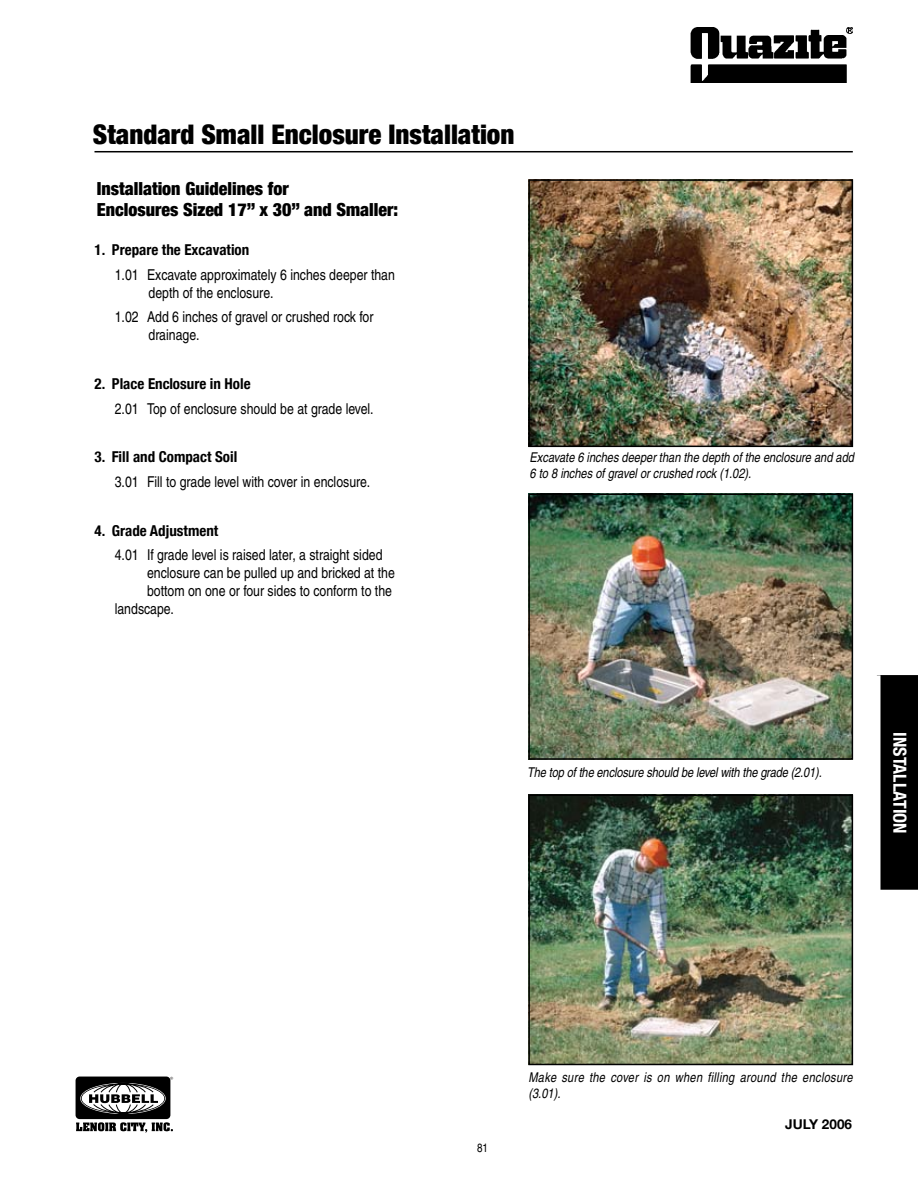
<style>
.page{position:relative;width:918px;height:1188px;background:#fff}
.page>*{position:absolute;margin:0;border:0;box-sizing:border-box;transform-origin:0 0}
.t1{font:900 condensed 27px "Helvetica Neue";color:#000}
.t2{font:900 condensed 18px/21px "Helvetica Neue";color:#000}
.t3{font:700 condensed 18px "Helvetica Neue";color:#fff}
.t4{font:condensed 15px/24.5px "Helvetica";color:#000}
.t5{font:italic condensed 13.5px/16.2px "Helvetica";color:#000}
.t6{font:italic condensed 13.5px/16.2px "Helvetica";letter-spacing:.025em;color:#000}
.t7{font:700 13.5px "Helvetica Neue";color:#000}
.t8{font:condensed 12px "Helvetica";color:#000}
.t9{font:6.15px "Myriad";color:#232020}
.s1{font-family:"Helvetica Neue";font-weight:700}
</style>
<div class="page">
<img style="left:691px;top:27px;width:162px;height:56px">
<div style="left:76px;top:1077px;width:94px;height:42px;background:#000;border-radius:4px"></div>
<svg style="left:81px;top:1083px;width:84px;height:31px"></svg>
<svg style="left:76px;top:1122px;width:97px;height:11px"></svg>
<hr style="left:94px;top:151px;width:759px;height:1px;background:#000">
<img style="left:531px;top:182px;width:319px;height:262px">
<div style="left:528px;top:179px;width:325px;height:268px;border:2px solid #000"></div>
<img style="left:531px;top:497px;width:319px;height:260px">
<div style="left:528px;top:494px;width:325px;height:266px;border:2px solid #000"></div>
<img style="left:531px;top:797px;width:319px;height:265px">
<div style="left:528px;top:794px;width:325px;height:271px;border:2px solid #000"></div>
<svg style="left:877px;top:675px;width:41px;height:215px;background:#161616"></svg>
<p class="t1" style="left:93px;top:118px;width:423px">Standard Small Enclosure Installation</p>
<p class="t2" style="left:97px;top:178px;width:303px">Installation Guidelines for<br>Enclosures Sized 17” x 30” and Smaller:</p>
<p class="t4" style="left:115px;top:238px;width:282px;text-indent:-20px"><span class="s1">1. Prepare the Excavation<br></span>1.01 Excavate approximately 6 inches deeper than</p>
<p class="t4" style="left:115px;top:280px;width:260px;text-indent:34px">depth of the enclosure.<br>1.02 Add 6 inches of gravel or crushed rock for</p>
<p class="t4" style="left:148px;top:323px;width:53px">drainage.</p>
<p class="t4" style="left:115px;top:372px;width:260px;text-indent:-20px"><span class="s1">2. Place Enclosure in Hole<br></span>2.01 Top of enclosure should be at grade level.</p>
<p class="t4" style="left:94px;top:445px;width:277px"><span class="s1">3. Fill and Compact Soil<br></span>3.01 Fill to grade level with cover in enclosure.</p>
<p class="t4" style="left:115px;top:518px;width:269px;text-indent:-20px"><span class="s1">4. Grade Adjustment<br></span>4.01 If grade level is raised later, a straight sided</p>
<p class="t4" style="left:147px;top:561px;width:249px">enclosure can be pulled up and bricked at the</p>
<p class="t4" style="left:147px;top:579px;width:247px">bottom on one or four sides to conform to the</p>
<p class="t4" style="left:115px;top:597px;width:61px">landscape.</p>
<p class="t5" style="left:530px;top:449px;width:326px">Excavate 6 inches deeper than the depth of the enclosure and add<br>6 to 8 inches of gravel or crushed rock (1.02).</p>
<p class="t5" style="left:527px;top:764px;width:296px">The top of the enclosure should be level with the grade (2.01).</p>
<p class="t3" style="left:911px;top:732px;width:103px;rotate:90deg">installation</p>
<p class="t9" style="left:170px;top:1076px;width:5px">®</p>
<p class="t8" style="left:477px;top:1141px;width:12px">81</p>
<p class="t6" style="left:528px;top:1069px;width:326px">Make sure the cover is on when filling around the enclosure (3.01).</p>
<p class="t7" style="left:785px;top:1116px;width:68px">JULY 2006</p>
</div>
